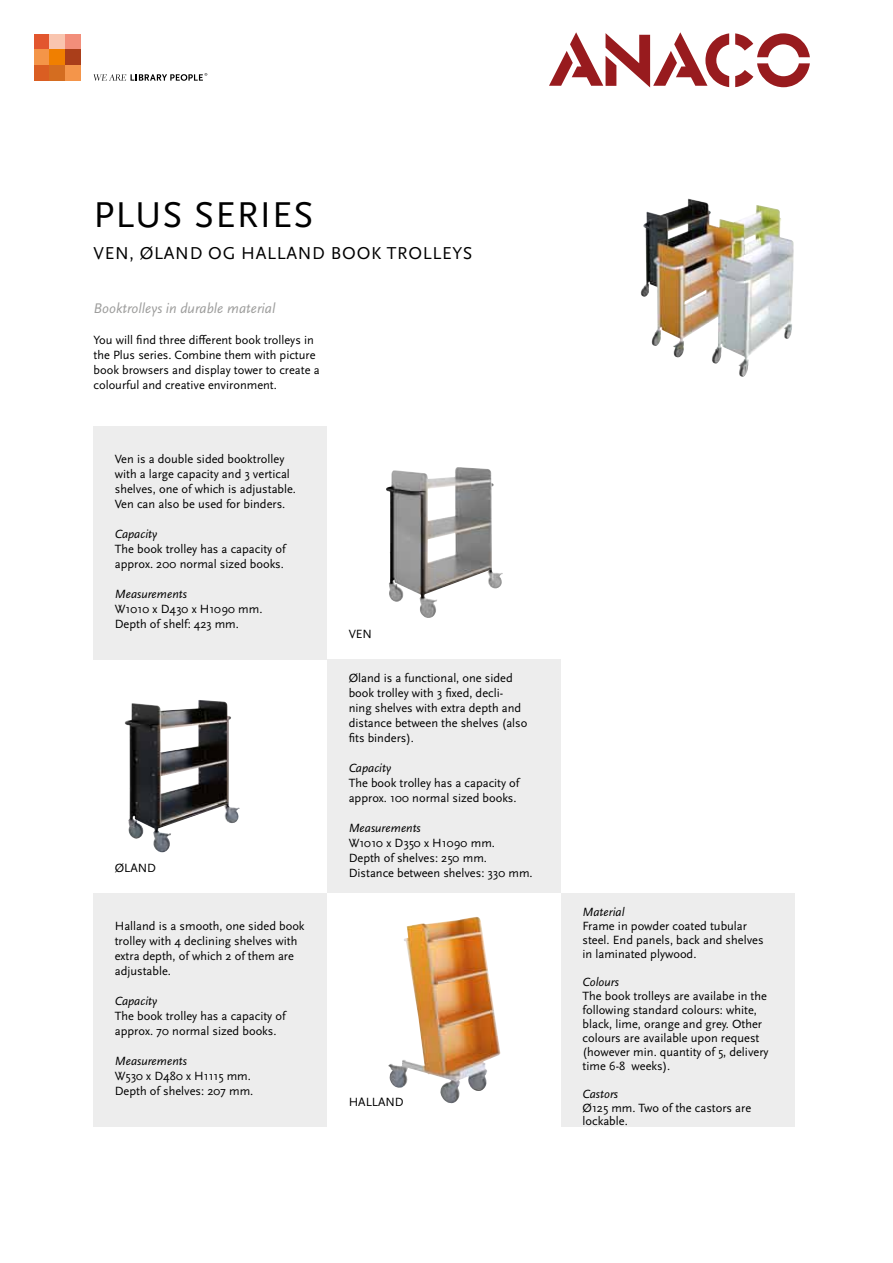
<style>
.page{position:relative;width:893px;height:1263px;background:#fff}
.page>*{position:absolute;margin:0;border:0;box-sizing:border-box;transform-origin:0 0}
.t1{font:37.5px "Scala Sans OT";letter-spacing:.03em;color:#000}
.t2{font:18px "Scala Sans OT";letter-spacing:.16em;color:#000}
.t3{font:italic 14.55px "Scala Sans OT";color:#9d9d9c}
.t4{font:12.45px/15px "Scala Sans OT";color:#000}
.t5{font:italic 12.45px "Scala Sans OT";color:#000}
</style>
<div class="page">
<svg style="left:94px;top:73px;width:113px;height:8px"></svg>
<img style="left:125px;top:700px;width:114px;height:152px">
<img style="left:388px;top:917px;width:112px;height:186px">
<div style="left:561px;top:893px;width:234px;height:234px;background:#ededed"></div>
<div style="left:327px;top:659px;width:234px;height:234px;background:#ededed"></div>
<div style="left:94px;top:426px;width:233px;height:233px;background:#ededed"></div>
<div style="left:94px;top:893px;width:233px;height:234px;background:#ededed"></div>
<div style="left:34px;top:34px;width:16px;height:16px;background:#e2562e"></div>
<div style="left:34px;top:50px;width:16px;height:15px;background:#f49548"></div>
<div style="left:34px;top:65px;width:16px;height:16px;background:#da5e22"></div>
<div style="left:50px;top:34px;width:15px;height:16px;background:#f9c5af"></div>
<div style="left:50px;top:50px;width:15px;height:15px;background:#f07f00"></div>
<div style="left:50px;top:65px;width:15px;height:16px;background:#d46d20"></div>
<div style="left:65px;top:34px;width:16px;height:16px;background:#f28e7a"></div>
<div style="left:65px;top:50px;width:16px;height:15px;background:#aa3e1a"></div>
<div style="left:65px;top:65px;width:16px;height:16px;background:#f4954a"></div>
<img style="left:641px;top:199px;width:77px;height:158px">
<img style="left:386px;top:468px;width:116px;height:150px">
<img style="left:549px;top:32px;width:261px;height:55px">
<h1 class="t1" style="left:94px;top:195px;width:221px">PLUS SERIES</h1>
<h2 class="t2" style="left:94px;top:244px;width:378px">ve n, Øland og halland book trolleys</h2>
<p class="t3" style="left:94px;top:300px;width:183px">Booktrolleys in durable material</p>
<p class="t4" style="left:94px;top:333px;width:228px">You will find three different book trolleys in the Plus series. Combine them with picture book browsers and display tower to create a colourful and creative environment.</p>
<p class="t4" style="left:115px;top:451px;width:183px">Ven is a double sided booktrolley with a large capacity and 3 vertical shelves, one of which is adjustable.<br>Ven can also be used for binders.</p>
<p class="t5" style="left:115px;top:527px;width:44px">Capacity</p>
<p class="t4" style="left:115px;top:541px;width:172px">The book trolley has a capacity of approx. 200 normal sized books.</p>
<p class="t5" style="left:115px;top:587px;width:74px">Measurements</p>
<p class="t4" style="left:115px;top:601px;width:149px">W1010 x D430 x H1090 mm.<br>Depth of shelf: 423 mm.</p>
<p class="t4" style="left:115px;top:860px;width:25px">ØLAND</p>
<p class="t4" style="left:115px;top:919px;width:191px">Halland is a smooth, one sided book trolley with 4 declining shelves with extra depth, of which 2 of them are adjustable.</p>
<p class="t5" style="left:115px;top:994px;width:44px">Capacity</p>
<p class="t4" style="left:115px;top:1009px;width:172px">The book trolley has a capacity of approx. 70 normal sized books.</p>
<p class="t5" style="left:115px;top:1054px;width:74px">Measurements</p>
<p class="t4" style="left:115px;top:1069px;width:140px">W530 x D480 x H1115 mm.<br>Depth of shelves: 207 mm.</p>
<p class="t4" style="left:349px;top:627px;width:22px">VEN</p>
<p class="t4" style="left:349px;top:671px;width:180px">Øland is a functional, one sided book trolley with 3 fixed, decli&shy;ning shelves with extra depth and distance between the shelves (also fits binders).</p>
<p class="t5" style="left:349px;top:761px;width:44px">Capacity</p>
<p class="t4" style="left:349px;top:776px;width:172px">The book trolley has a capacity of approx. 100 normal sized books.</p>
<p class="t5" style="left:349px;top:822px;width:74px">Measurements</p>
<p class="t4" style="left:349px;top:836px;width:186px">W1010 x D350 x H1090 mm.<br>Depth of shelves: 250 mm.<br>Distance between shelves: 330 mm.</p>
<p class="t4" style="left:349px;top:1094px;width:39px">HALLAND</p>
<p class="t5" style="left:583px;top:905px;width:44px">Material</p>
<p class="t4" style="left:583px;top:919px;width:183px;line-height:14px">Frame in powder coated tubular steel. End panels, back and shelves in laminated plywood.</p>
<p class="t5" style="left:583px;top:975px;width:38px">Colours</p>
<p class="t4" style="left:583px;top:989px;width:188px;line-height:14px">The book trolleys are availabe in the following standard colours: white, black, lime, orange and grey. Other colours are available upon request (however min. quantity of 5, delivery time 6-8 weeks).</p>
<p class="t5" style="left:583px;top:1087px;width:37px">Castors</p>
<p class="t4" style="left:583px;top:1101px;width:170px;line-height:14px">Ø125 mm. Two of the castors are lockable.</p>
</div>
